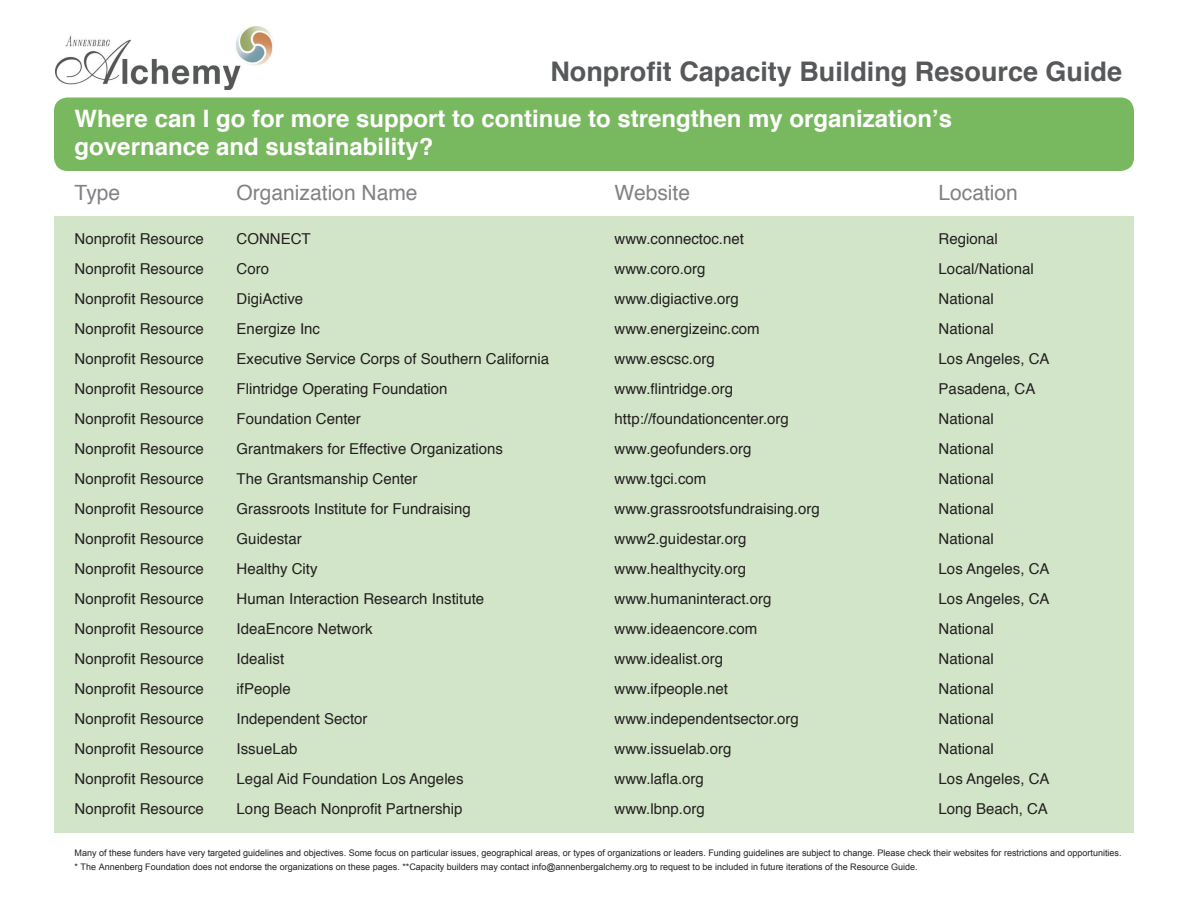
<style>
.page{position:relative;width:1188px;height:918px;background:#fff}
.page>*{position:absolute;margin:0;border:0;box-sizing:border-box;transform-origin:0 0}
.t1{font:700 27px "Helvetica";color:#57585a}
.t2{font:700 24px/28.8px "Helvetica";color:#fff}
.t3{font:21px "Helvetica";color:#808285}
.t4{font:15px "Helvetica";color:#231f20}
.t5{font:9px/13.6px "Arial";color:#231f20}
</style>
<div class="page">
<img style="left:55px;top:27px;width:219px;height:62px">
<div style="left:54px;top:98px;width:1080px;height:73px;background:#78b85e;border-radius:14px"></div>
<div style="left:54px;top:216px;width:1080px;height:616px;background:#d2e5c8"></div>
<h1 class="t1" style="left:550px;top:49px;width:573px">Nonprofit Capacity Building Resource Guide</h1>
<h2 class="t2" style="left:75px;top:104px;width:879px">Where can I go for more support to continue to strengthen my organization’s governance and sustainability?</h2>
<h3 class="t3" style="left:75px;top:176px;width:47px">Type</h3>
<h3 class="t3" style="left:237px;top:176px;width:182px">Organization Name</h3>
<h3 class="t3" style="left:615px;top:176px;width:77px">Website</h3>
<h3 class="t3" style="left:939px;top:176px;width:81px">Location</h3>
<p class="t4" style="left:75px;top:227px;width:131px">Nonprofit Resource</p>
<p class="t4" style="left:237px;top:227px;width:76px">CONNECT</p>
<p class="t4" style="left:615px;top:227px;width:131px">www.connectoc.net</p>
<p class="t4" style="left:939px;top:227px;width:61px">Regional</p>
<p class="t4" style="left:75px;top:257px;width:131px">Nonprofit Resource</p>
<p class="t4" style="left:237px;top:257px;width:34px">Coro</p>
<p class="t4" style="left:615px;top:257px;width:92px">www.coro.org</p>
<p class="t4" style="left:939px;top:257px;width:97px">Local/National</p>
<p class="t4" style="left:75px;top:287px;width:131px">Nonprofit Resource</p>
<p class="t4" style="left:237px;top:287px;width:68px">DigiActive</p>
<p class="t4" style="left:615px;top:287px;width:126px">www.digiactive.org</p>
<p class="t4" style="left:939px;top:287px;width:57px">National</p>
<p class="t4" style="left:75px;top:317px;width:131px">Nonprofit Resource</p>
<p class="t4" style="left:237px;top:317px;width:85px">Energize Inc</p>
<p class="t4" style="left:615px;top:317px;width:147px">www.energizeinc.com</p>
<p class="t4" style="left:939px;top:317px;width:57px">National</p>
<p class="t4" style="left:75px;top:347px;width:131px">Nonprofit Resource</p>
<p class="t4" style="left:237px;top:347px;width:314px">Executive Service Corps of Southern California</p>
<p class="t4" style="left:615px;top:347px;width:102px">www.escsc.org</p>
<p class="t4" style="left:939px;top:347px;width:112px">Los Angeles, CA</p>
<p class="t4" style="left:75px;top:377px;width:131px">Nonprofit Resource</p>
<p class="t4" style="left:237px;top:377px;width:212px">Flintridge Operating Foundation</p>
<p class="t4" style="left:615px;top:377px;width:120px">www.flintridge.org</p>
<p class="t4" style="left:939px;top:377px;width:98px">Pasadena, CA</p>
<p class="t4" style="left:75px;top:407px;width:131px">Nonprofit Resource</p>
<p class="t4" style="left:237px;top:407px;width:126px">Foundation Center</p>
<p class="t4" style="left:615px;top:407px;width:176px">http://foundationcenter.org</p>
<p class="t4" style="left:939px;top:407px;width:57px">National</p>
<p class="t4" style="left:75px;top:437px;width:131px">Nonprofit Resource</p>
<p class="t4" style="left:237px;top:437px;width:268px">Grantmakers for Effective Organizations</p>
<p class="t4" style="left:615px;top:437px;width:138px">www.geofunders.org</p>
<p class="t4" style="left:939px;top:437px;width:57px">National</p>
<p class="t4" style="left:75px;top:467px;width:131px">Nonprofit Resource</p>
<p class="t4" style="left:237px;top:467px;width:182px">The Grantsmanship Center</p>
<p class="t4" style="left:615px;top:467px;width:93px">www.tgci.com</p>
<p class="t4" style="left:939px;top:467px;width:57px">National</p>
<p class="t4" style="left:75px;top:497px;width:131px">Nonprofit Resource</p>
<p class="t4" style="left:237px;top:497px;width:236px">Grassroots Institute for Fundraising</p>
<p class="t4" style="left:615px;top:497px;width:207px">www.grassrootsfundraising.org</p>
<p class="t4" style="left:939px;top:497px;width:57px">National</p>
<p class="t4" style="left:75px;top:527px;width:131px">Nonprofit Resource</p>
<p class="t4" style="left:237px;top:527px;width:67px">Guidestar</p>
<p class="t4" style="left:615px;top:527px;width:133px">www2.guidestar.org</p>
<p class="t4" style="left:939px;top:527px;width:57px">National</p>
<p class="t4" style="left:75px;top:557px;width:131px">Nonprofit Resource</p>
<p class="t4" style="left:237px;top:557px;width:82px">Healthy City</p>
<p class="t4" style="left:615px;top:557px;width:133px">www.healthycity.org</p>
<p class="t4" style="left:939px;top:557px;width:112px">Los Angeles, CA</p>
<p class="t4" style="left:75px;top:587px;width:131px">Nonprofit Resource</p>
<p class="t4" style="left:237px;top:587px;width:249px">Human Interaction Research Institute</p>
<p class="t4" style="left:615px;top:587px;width:158px">www.humaninteract.org</p>
<p class="t4" style="left:939px;top:587px;width:112px">Los Angeles, CA</p>
<p class="t4" style="left:75px;top:617px;width:131px">Nonprofit Resource</p>
<p class="t4" style="left:237px;top:617px;width:137px">IdeaEncore Network</p>
<p class="t4" style="left:615px;top:617px;width:144px">www.ideaencore.com</p>
<p class="t4" style="left:939px;top:617px;width:57px">National</p>
<p class="t4" style="left:75px;top:647px;width:131px">Nonprofit Resource</p>
<p class="t4" style="left:237px;top:647px;width:49px">Idealist</p>
<p class="t4" style="left:615px;top:647px;width:110px">www.idealist.org</p>
<p class="t4" style="left:939px;top:647px;width:57px">National</p>
<p class="t4" style="left:75px;top:677px;width:131px">Nonprofit Resource</p>
<p class="t4" style="left:237px;top:677px;width:56px">ifPeople</p>
<p class="t4" style="left:615px;top:677px;width:115px">www.ifpeople.net</p>
<p class="t4" style="left:939px;top:677px;width:57px">National</p>
<p class="t4" style="left:75px;top:707px;width:131px">Nonprofit Resource</p>
<p class="t4" style="left:237px;top:707px;width:132px">Independent Sector</p>
<p class="t4" style="left:615px;top:707px;width:186px">www.independentsector.org</p>
<p class="t4" style="left:939px;top:707px;width:57px">National</p>
<p class="t4" style="left:75px;top:737px;width:131px">Nonprofit Resource</p>
<p class="t4" style="left:237px;top:737px;width:62px">IssueLab</p>
<p class="t4" style="left:615px;top:737px;width:118px">www.issuelab.org</p>
<p class="t4" style="left:939px;top:737px;width:57px">National</p>
<p class="t4" style="left:75px;top:767px;width:131px">Nonprofit Resource</p>
<p class="t4" style="left:237px;top:767px;width:228px">Legal Aid Foundation Los Angeles</p>
<p class="t4" style="left:615px;top:767px;width:91px">www.lafla.org</p>
<p class="t4" style="left:939px;top:767px;width:112px">Los Angeles, CA</p>
<p class="t4" style="left:75px;top:797px;width:131px">Nonprofit Resource</p>
<p class="t4" style="left:237px;top:797px;width:227px">Long Beach Nonprofit Partnership</p>
<p class="t4" style="left:615px;top:797px;width:92px">www.lbnp.org</p>
<p class="t4" style="left:939px;top:797px;width:111px">Long Beach, CA</p>
<p class="t5" style="left:75px;top:846px;width:1048px">Many of these funders have very targeted guidelines and objectives. Some focus on particular issues, geographical areas, or types of organizations or leaders. Funding guidelines are subject to change. Please check their websites for restrictions and opportunities. * The Annenberg Foundation does not endorse the organizations on these pages. **Capacity builders may contact info@annenbergalchemy.org to request to be included in future iterations of the Resource Guide.</p>
</div>
